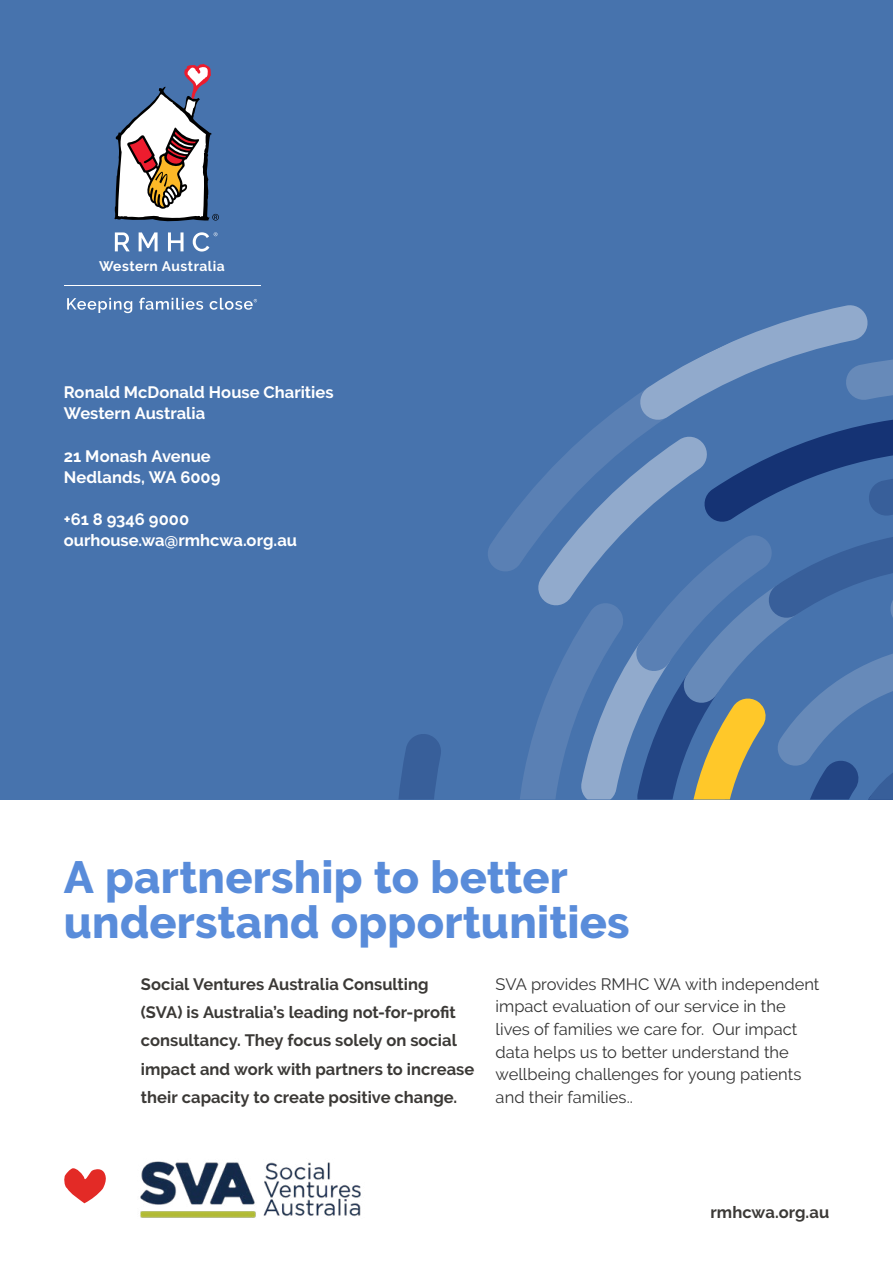
<style>
.page{position:relative;width:893px;height:1263px;background:#fff}
.page>*{position:absolute;margin:0;border:0;box-sizing:border-box;transform-origin:0 0}
.t1{font:800 45px/45px "Raleway";letter-spacing:.005em;color:#598cda}
.t2{font:700 16.5px/28.3px "Raleway";color:#3b3936}
.t3{font:16.5px/22.6px "Raleway";color:#333}
.t4{font:700 16.5px/21px "Raleway";color:#fff}
.t5{font:700 13.8px "Raleway";letter-spacing:.035em;color:#fff}
</style>
<div class="page">
<div style="left:0;top:0;width:893px;height:799px;background:#4773ad"></div>
<svg style="left:399px;top:305px;width:494px;height:494px"></svg>
<img style="left:140px;top:1161px;width:221px;height:57px">
<svg style="left:115px;top:232px;width:15px;height:19px"></svg>
<svg style="left:139px;top:232px;width:19px;height:19px"></svg>
<svg style="left:168px;top:232px;width:16px;height:19px"></svg>
<svg style="left:193px;top:232px;width:24px;height:20px"></svg>
<svg style="left:114px;top:64px;width:105px;height:158px"></svg>
<hr style="left:64px;top:285px;width:196px;height:1px;background:#fff">
<svg style="left:67px;top:298px;width:65px;height:15px"></svg>
<svg style="left:139px;top:298px;width:64px;height:12px"></svg>
<svg style="left:210px;top:298px;width:47px;height:12px"></svg>
<svg style="left:64px;top:1168px;width:42px;height:35px"></svg>
<p class="t5" style="left:99px;top:259px;width:127px">Western Australia</p>
<p class="t4" style="left:64px;top:382px;width:271px">Ronald McDonald House Charities<br>Western Australia</p>
<p class="t4" style="left:64px;top:445px;width:158px">21 Monash Avenue<br>Nedlands, WA 6009</p>
<p class="t4" style="left:64px;top:508px;width:235px">+61 8 9346 9000 ourhouse.wa@rmhcwa.org.au</p>
<h1 class="t1" style="left:64px;top:855px;width:567px">A partnership to better understand opportunities</h1>
<p class="t2" style="left:141px;top:970px;width:335px">Social Ventures Australia Consulting (SVA) is Australia’s leading not-for-profit consultancy. They focus solely on social impact and work with partners to increase their capacity to create positive change.</p>
<p class="t3" style="left:496px;top:972px;width:325px">SVA provides RMHC WA with independent impact evaluation of our service in the lives of families we care for. Our impact data helps us to better understand the wellbeing challenges for young patients and their families..</p>
<p class="t2" style="left:711px;top:1198px;width:120px">rmhcwa.org.au</p>
</div>
